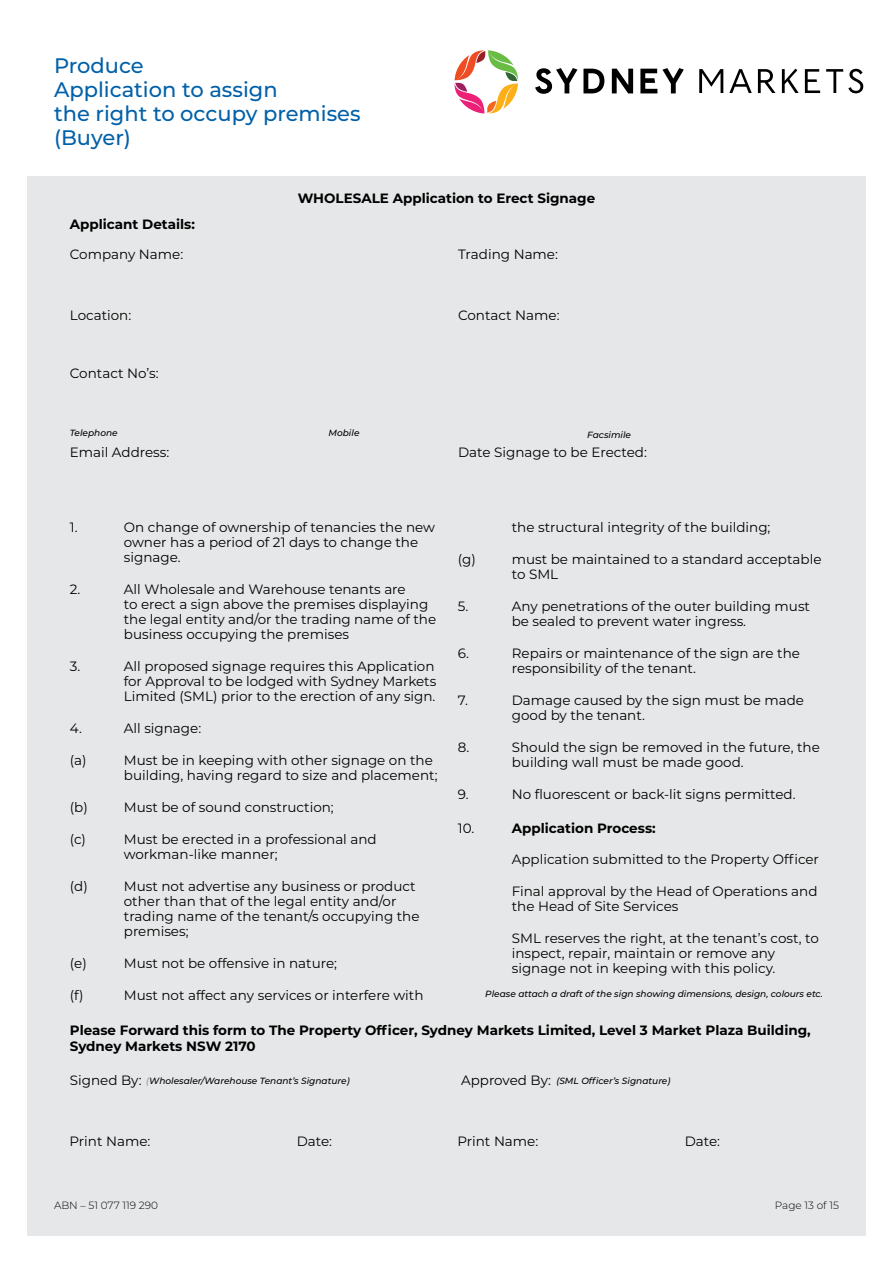
<style>
.page{position:relative;width:893px;height:1263px;background:#fff}
.page>*{position:absolute;margin:0;border:0;box-sizing:border-box;transform-origin:0 0}
.t1{font:500 21px/24px "Montserrat";color:#0060a9}
.t2{font:13.5px/15px "Montserrat";color:#000}
.t3{font:700 13.5px/16.2px "Montserrat";color:#000}
.t4{font:300 10.5px "Montserrat";color:#000}
.t5{font:italic 500 9px "Montserrat";color:#000}
.s1{color:#939598}
</style>
<div class="page">
<div style="left:27px;top:176px;width:839px;height:1060px;background:#e6e7e8"></div>
<svg style="left:535px;top:68px;width:42px;height:26px"></svg>
<svg style="left:583px;top:69px;width:21px;height:24px"></svg>
<svg style="left:612px;top:69px;width:21px;height:24px"></svg>
<svg style="left:640px;top:68px;width:44px;height:25px"></svg>
<svg style="left:699px;top:69px;width:24px;height:24px"></svg>
<svg style="left:729px;top:69px;width:23px;height:24px"></svg>
<svg style="left:758px;top:69px;width:17px;height:24px"></svg>
<svg style="left:782px;top:69px;width:17px;height:24px"></svg>
<svg style="left:805px;top:69px;width:15px;height:24px"></svg>
<svg style="left:454px;top:50px;width:64px;height:63px"></svg>
<svg style="left:826px;top:69px;width:37px;height:24px"></svg>
<h1 class="t1" style="left:54px;top:53px;width:308px">Produce<br>Application to assign<br>the right to occupy premises (Buyer)</h1>
<p class="t3" style="left:70px;top:216px;width:127px">Applicant Details:</p>
<p class="t2" style="left:70px;top:246px;width:115px">Company Name:</p>
<p class="t2" style="left:70px;top:307px;width:63px">Location:</p>
<p class="t2" style="left:70px;top:365px;width:90px">Contact No’s:</p>
<p class="t5" style="left:70px;top:426px;width:49px">Telephone</p>
<p class="t3" style="left:298px;top:190px;width:299px">WHOLESALE Application to Erect Signage</p>
<p class="t2" style="left:458px;top:246px;width:101px">Trading Name:</p>
<p class="t2" style="left:458px;top:307px;width:103px">Contact Name:</p>
<p class="t5" style="left:328px;top:426px;width:32px">Mobile</p>
<p class="t5" style="left:587px;top:428px;width:45px">Facsimile</p>
<p class="t2" style="left:70px;top:444px;width:101px">Email Address:</p>
<p class="t2" style="left:458px;top:444px;width:190px">Date Signage to be Erected:</p>
<p class="t2" style="left:70px;top:520px;width:9px">1.</p>
<p class="t2" style="left:124px;top:520px;width:313px">On change of ownership of tenancies the new owner has a period of 21 days to change the signage.</p>
<p class="t2" style="left:70px;top:582px;width:12px">2.</p>
<p class="t2" style="left:124px;top:582px;width:314px">All Wholesale and Warehouse tenants are<br>to erect a sign above the premises displaying the legal entity and/or the trading name of the business occupying the premises</p>
<p class="t2" style="left:70px;top:659px;width:12px">3.</p>
<p class="t2" style="left:124px;top:659px;width:314px">All proposed signage requires this Application for Approval to be lodged with Sydney Markets<br>Limited (SML) prior to the erection of any sign.</p>
<p class="t2" style="left:70px;top:721px;width:14px">4.</p>
<p class="t2" style="left:124px;top:721px;width:79px">All signage:</p>
<p class="t2" style="left:70px;top:753px;width:18px">(a)</p>
<p class="t2" style="left:124px;top:753px;width:315px">Must be in keeping with other signage on the building, having regard to size and placement;</p>
<p class="t2" style="left:70px;top:800px;width:20px">(b)</p>
<p class="t2" style="left:124px;top:800px;width:211px">Must be of sound construction;</p>
<p class="t2" style="left:70px;top:832px;width:18px">(c)</p>
<p class="t2" style="left:124px;top:832px;width:254px">Must be erected in a professional and workman-like manner;</p>
<p class="t2" style="left:70px;top:879px;width:20px">(d)</p>
<p class="t2" style="left:124px;top:879px;width:297px">Must not advertise any business or product other than that of the legal entity and/or trading name of the tenant/s occupying the premises;</p>
<p class="t2" style="left:70px;top:956px;width:19px">(e)</p>
<p class="t2" style="left:124px;top:956px;width:215px">Must not be offensive in nature;</p>
<p class="t2" style="left:70px;top:988px;width:15px">(f)</p>
<p class="t2" style="left:124px;top:988px;width:301px">Must not affect any services or interfere with</p>
<p class="t2" style="left:512px;top:519px;width:260px">the structural integrity of the building;</p>
<p class="t2" style="left:458px;top:552px;width:20px">(g)</p>
<p class="t2" style="left:512px;top:552px;width:311px">must be maintained to a standard acceptable to SML</p>
<p class="t2" style="left:458px;top:599px;width:12px">5.</p>
<p class="t2" style="left:512px;top:599px;width:300px">Any penetrations of the outer building must be sealed to prevent water ingress.</p>
<p class="t2" style="left:458px;top:646px;width:13px">6.</p>
<p class="t2" style="left:512px;top:646px;width:290px">Repairs or maintenance of the sign are the responsibility of the tenant.</p>
<p class="t2" style="left:458px;top:693px;width:12px">7.</p>
<p class="t2" style="left:512px;top:693px;width:294px">Damage caused by the sign must be made good by the tenant.</p>
<p class="t2" style="left:458px;top:740px;width:13px">8.</p>
<p class="t2" style="left:512px;top:740px;width:310px">Should the sign be removed in the future, the building wall must be made good.</p>
<p class="t2" style="left:458px;top:787px;width:12px">9.</p>
<p class="t2" style="left:512px;top:787px;width:285px">No fluorescent or back-lit signs permitted.</p>
<p class="t2" style="left:458px;top:820px;width:18px">10.</p>
<p class="t3" style="left:512px;top:819px;width:145px">Application Process:</p>
<p class="t2" style="left:512px;top:851px;width:309px">Application submitted to the Property Officer</p>
<p class="t2" style="left:512px;top:883px;width:307px">Final approval by the Head of Operations and the Head of Site Services</p>
<p class="t2" style="left:512px;top:930px;width:308px">SML reserves the right, at the tenant’s cost, to inspect, repair, maintain or remove any signage not in keeping with this policy.</p>
<p class="t5" style="left:485px;top:988px;width:339px">Please attach a draft of the sign showing dimensions, design, colours etc.</p>
<p class="t3" style="left:70px;top:1021px;width:742px">Please Forward this form to The Property Officer, Sydney Markets Limited, Level 3 Market Plaza Building,<br>Sydney Markets NSW 2170</p>
<p class="t2" style="left:461px;top:1073px;width:91px">Approved By:</p>
<p class="t2" style="left:70px;top:1073px;width:73px">Signed By:</p>
<p class="t5" style="left:146px;top:1075px;width:205px"><span class="s1">(</span>Wholesaler/Warehouse Tenant’s Signature)</p>
<p class="t5" style="left:556px;top:1074px;width:116px">(SML Officer’s Signature)</p>
<p class="t2" style="left:70px;top:1134px;width:82px">Print Name:</p>
<p class="t2" style="left:297px;top:1134px;width:37px">Date:</p>
<p class="t2" style="left:457px;top:1134px;width:82px">Print Name:</p>
<p class="t2" style="left:685px;top:1134px;width:37px">Date:</p>
<p class="t4" style="left:54px;top:1198px;width:106px">ABN – 51 077 119 290</p>
<p class="t4" style="left:775px;top:1198px;width:66px">Page 13 of 15</p>
</div>
